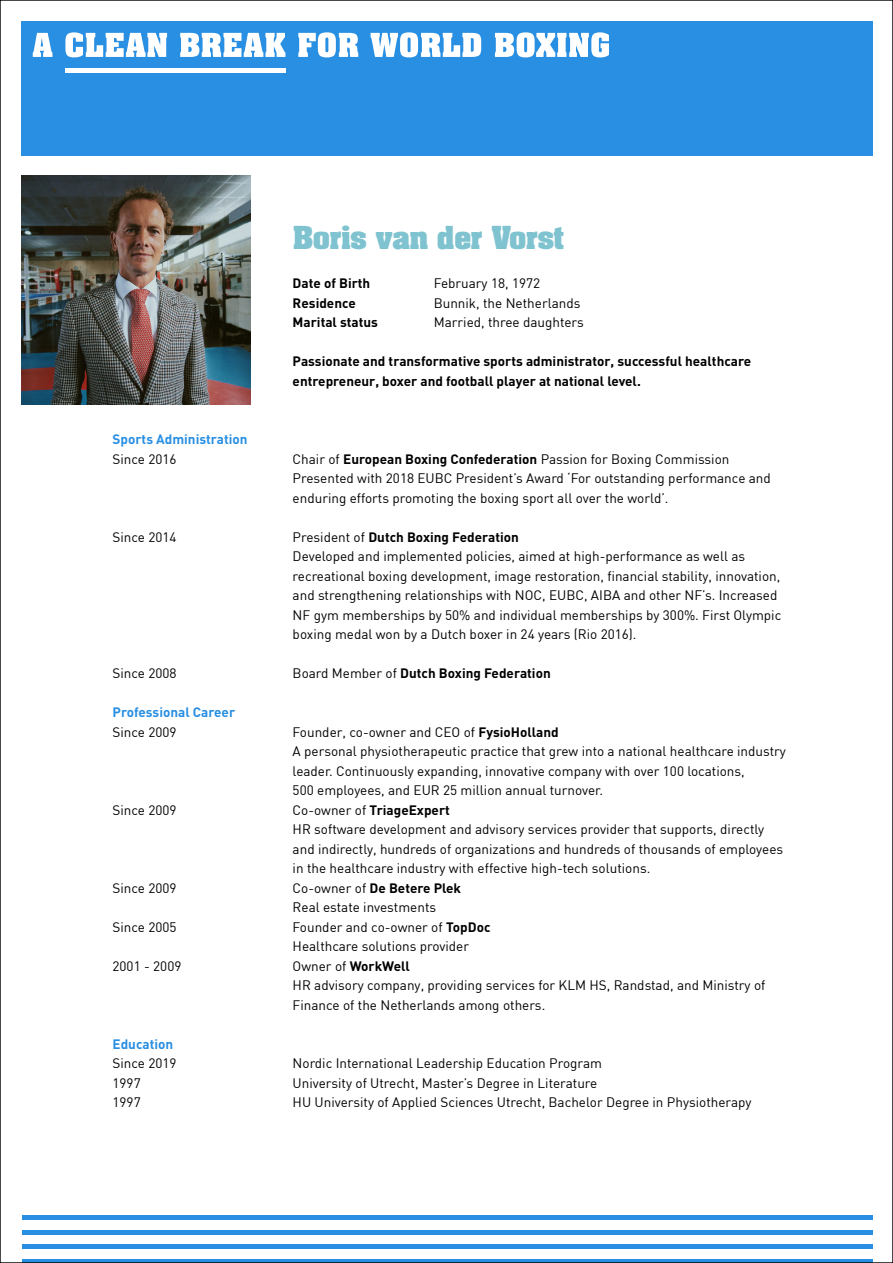
<style>
.page{position:relative;width:893px;height:1263px;background:#fff}
.page>*{position:absolute;margin:0;border:0;box-sizing:border-box;transform-origin:0 0}
.quote{font:700 27px "Aachen";color:#80c3d0}
.platte_tekst{font:13.5px/19.5px "DIN";color:#000}
.platte_tekst-2{font:700 13.5px/19.5px "DIN";color:#000}
.t1{font:700 13.5px "DIN";color:#298fe2}
.s1{font-weight:700}
.s2{font-weight:400}
</style>
<div class="page">
<hr style="left:22px;top:1216px;width:850px;height:4px;background:#298fe2">
<div style="left:22px;top:1230px;width:850px;height:5px;background:#298fe2"></div>
<hr style="left:22px;top:1245px;width:850px;height:4px;background:#298fe2">
<svg style="left:22px;top:1259px;width:850px;height:4px;background:#2175b9"></svg>
<div style="left:21px;top:21px;width:851px;height:135px;background:#298fe2"></div>
<svg style="left:33px;top:32px;width:576px;height:25px"></svg>
<hr style="left:65px;top:69px;width:220px;height:4px;background:#fff">
<img style="left:21px;top:176px;width:229px;height:229px">
<p class="quote" style="left:293px;top:217px;width:273px">Boris van der Vorst</p>
<p class="platte_tekst-2" style="left:292px;top:273px;width:79px">Date of Birth</p>
<p class="platte_tekst" style="left:434px;top:273px;width:108px">February 18, 1972</p>
<p class="platte_tekst-2" style="left:292px;top:292px;width:65px">Residence</p>
<p class="platte_tekst" style="left:434px;top:293px;width:148px">Bunnik, the Netherlands</p>
<p class="platte_tekst-2" style="left:292px;top:312px;width:87px">Marital status</p>
<p class="platte_tekst" style="left:434px;top:312px;width:152px">Married, three daughters</p>
<p class="platte_tekst-2" style="left:292px;top:351px;width:460px">Passionate and transformative sports administrator, successful healthcare entrepreneur, boxer and football player at national level.</p>
<h2 class="t1" style="left:112px;top:430px;width:136px">Sports Administration</h2>
<p class="platte_tekst" style="left:112px;top:449px;width:66px">Since 2016</p>
<p class="platte_tekst" style="left:292px;top:449px;width:438px">Chair of <span class="s1">European Boxing Confederation</span> Passion for Boxing Commission</p>
<p class="platte_tekst" style="left:292px;top:468px;width:479px">Presented with 2018 EUBC President’s Award ‘For outstanding performance and enduring efforts promoting the boxing sport all over the world’.</p>
<p class="platte_tekst" style="left:112px;top:527px;width:66px">Since 2014</p>
<p class="platte_tekst-2" style="left:292px;top:526px;width:228px"><span class="s2">President of</span> Dutch Boxing Federation</p>
<p class="platte_tekst" style="left:292px;top:546px;width:490px">Developed and implemented policies, aimed at high-performance as well as recreational boxing development, image restoration, financial stability, innovation, and strengthening relationships with NOC, EUBC, AIBA and other NF’s. Increased NF gym memberships by 50% and individual memberships by 300%. First Olympic boxing medal won by a Dutch boxer in 24 years (Rio 2016).</p>
<p class="platte_tekst" style="left:112px;top:663px;width:66px">Since 2008</p>
<p class="platte_tekst-2" style="left:292px;top:663px;width:259px"><span class="s2">Board Member of</span> Dutch Boxing Federation</p>
<h2 class="t1" style="left:112px;top:703px;width:124px">Professional Career</h2>
<p class="platte_tekst" style="left:112px;top:722px;width:66px">Since 2009</p>
<p class="platte_tekst" style="left:292px;top:722px;width:268px">Founder, co-owner and CEO of <span class="s1">FysioHolland</span></p>
<p class="platte_tekst" style="left:292px;top:741px;width:494px">A personal physiotherapeutic practice that grew into a national healthcare industry leader. Continuously expanding, innovative company with over 100 locations,<br>500 employees, and EUR 25 million annual turnover.</p>
<p class="platte_tekst" style="left:112px;top:800px;width:66px">Since 2009</p>
<p class="platte_tekst-2" style="left:292px;top:799px;width:159px"><span class="s2">Co-owner of</span> TriageExpert</p>
<p class="platte_tekst" style="left:292px;top:819px;width:492px">HR software development and advisory services provider that supports, directly and indirectly, hundreds of organizations and hundreds of thousands of employees in the healthcare industry with effective high-tech solutions.</p>
<p class="platte_tekst" style="left:112px;top:878px;width:66px">Since 2009</p>
<p class="platte_tekst-2" style="left:292px;top:877px;width:170px"><span class="s2">Co-owner of</span> De Betere Plek</p>
<p class="platte_tekst" style="left:292px;top:897px;width:145px">Real estate investments</p>
<p class="platte_tekst" style="left:112px;top:917px;width:66px">Since 2005</p>
<p class="platte_tekst" style="left:292px;top:917px;width:199px">Founder and co-owner of <span class="s1">TopDoc<br></span>Healthcare solutions provider</p>
<p class="platte_tekst" style="left:112px;top:956px;width:70px">2001 - 2009</p>
<p class="platte_tekst" style="left:292px;top:956px;width:474px">Owner of <span class="s1">WorkWell<br></span>HR advisory company, providing services for KLM HS, Randstad, and Ministry of<br>Finance of the Netherlands among others.</p>
<h2 class="t1" style="left:112px;top:1035px;width:62px">Education</h2>
<p class="platte_tekst" style="left:112px;top:1053px;width:66px">Since 2019</p>
<p class="platte_tekst" style="left:292px;top:1053px;width:311px">Nordic International Leadership Education Program</p>
<p class="platte_tekst" style="left:112px;top:1073px;width:30px">1997</p>
<p class="platte_tekst" style="left:292px;top:1073px;width:306px">University of Utrecht, Master’s Degree in Literature</p>
<p class="platte_tekst" style="left:112px;top:1092px;width:30px">1997</p>
<p class="platte_tekst" style="left:292px;top:1092px;width:460px">HU University of Applied Sciences Utrecht, Bachelor Degree in Physiotherapy</p>
</div>
